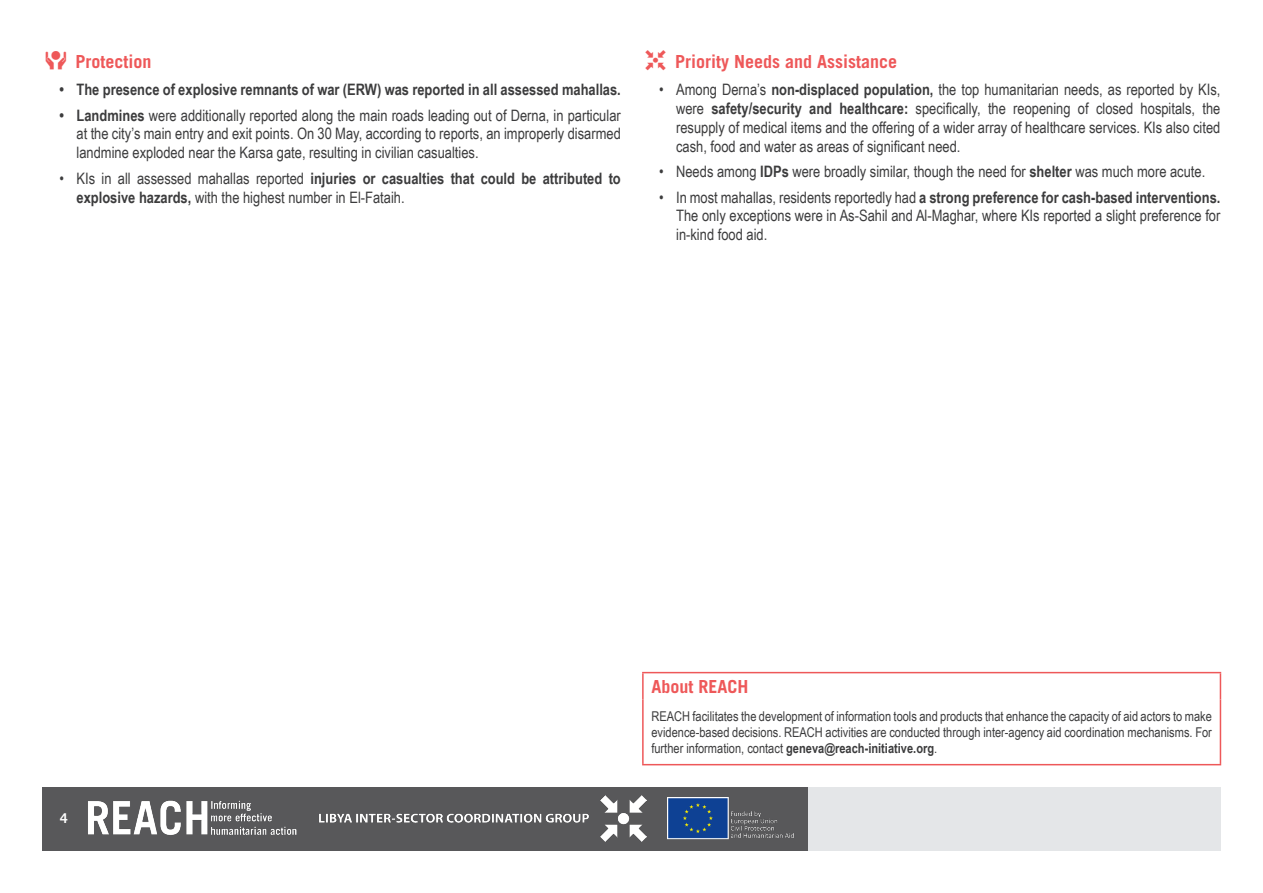
<style>
.page{position:relative;width:1263px;height:893px;background:#fff}
.page>*{position:absolute;margin:0;border:0;box-sizing:border-box;transform-origin:0 0}
.Heading_2{font:700 18px "Trade Gothic LT Std";color:#ee5859}
.t1{font:15.75px/18.9px "Arial Narrow";color:#3c3c3d;text-align:justify}
.t2{font:700 15.75px "Arial Narrow";color:#3c3c3d}
.t3{font:13.5px/16.2px "Arial Narrow";color:#3c3c3d;text-align:justify}
.t4{font:700 13.5px "Trade Gothic LT Std";color:#fff}
.s1{font-family:"OCHA Icons Unbounded";font-weight:400;font-size:27px}
.s2{font-weight:700}
</style>
<div class="page">
<div style="left:43px;top:787px;width:765px;height:63px;background:#58585a"></div>
<img style="left:88px;top:800px;width:209px;height:35px">
<img style="left:319px;top:795px;width:327px;height:47px">
<img style="left:668px;top:797px;width:126px;height:43px">
<div style="left:808px;top:787px;width:412px;height:63px;background:#e4e6e8"></div>
<hr style="left:642px;top:672px;width:579px;height:1px;background:#ee5859">
<hr style="left:642px;top:673px;width:2px;height:26px;background:#ee5859">
<svg style="left:1220px;top:673px;width:1px;height:26px"></svg>
<hr style="left:642px;top:699px;width:2px;height:65px;background:#ee5859">
<hr style="left:1220px;top:699px;width:1px;height:65px;background:#ee5859">
<hr style="left:642px;top:764px;width:579px;height:1px;background:#ee5859">
<p class="Heading_2" style="left:43px;top:50px;width:110px"><span class="s1">★</span> Protection</p>
<p class="t2" style="left:60px;top:78px;width:563px">• The presence of explosive remnants of war (ERW) was reported in all assessed mahallas.</p>
<p class="t1" style="left:77px;top:105px;width:546px;text-indent:-17px"><span class="s2">• Landmines</span> were additionally reported along the main roads leading out of Derna, in particular at the city’s main entry and exit points. On 30 May, according to reports, an improperly disarmed landmine exploded near the Karsa gate, resulting in civilian casualties.</p>
<p class="t1" style="left:77px;top:168px;width:546px;text-indent:-17px">• KIs in all assessed mahallas reported <span class="s2">injuries or casualties that could be attributed to explosive hazards,</span> with the highest number in El-Fataih.</p>
<p class="Heading_2" style="left:642px;top:50px;width:256px"><span class="s1">☍</span> Priority Needs and Assistance</p>
<p class="t1" style="left:676px;top:80px;width:546px;text-indent:-17px">• Among Derna’s <span class="s2">non-displaced population,</span> the top humanitarian needs, as reported by KIs, were <span class="s2">safety/security and healthcare:</span> specifically, the reopening of closed hospitals, the resupply of medical items and the offering of a wider array of healthcare services. KIs also cited cash, food and water as areas of significant need.</p>
<p class="t1" style="left:659px;top:162px;width:548px">• Needs among <span class="s2">IDPs</span> were broadly similar, though the need for <span class="s2">shelter</span> was much more acute.</p>
<p class="t1" style="left:676px;top:187px;width:546px;text-indent:-17px">• In most mahallas, residents reportedly had <span class="s2">a strong preference for cash-based interventions.<br></span>The only exceptions were in As-Sahil and Al-Maghar, where KIs reported a slight preference for in-kind food aid.</p>
<p class="t4" style="left:60px;top:810px;width:9px">4</p>
<p class="Heading_2" style="left:651px;top:675px;width:99px">About REACH</p>
<p class="t3" style="left:651px;top:707px;width:562px">REACH facilitates the development of information tools and products that enhance the capacity of aid actors to make evidence-based decisions. REACH activities are conducted through inter-agency aid coordination mechanisms. For further information, contact <span class="s2">geneva@reach-initiative.org</span>.</p>
</div>
